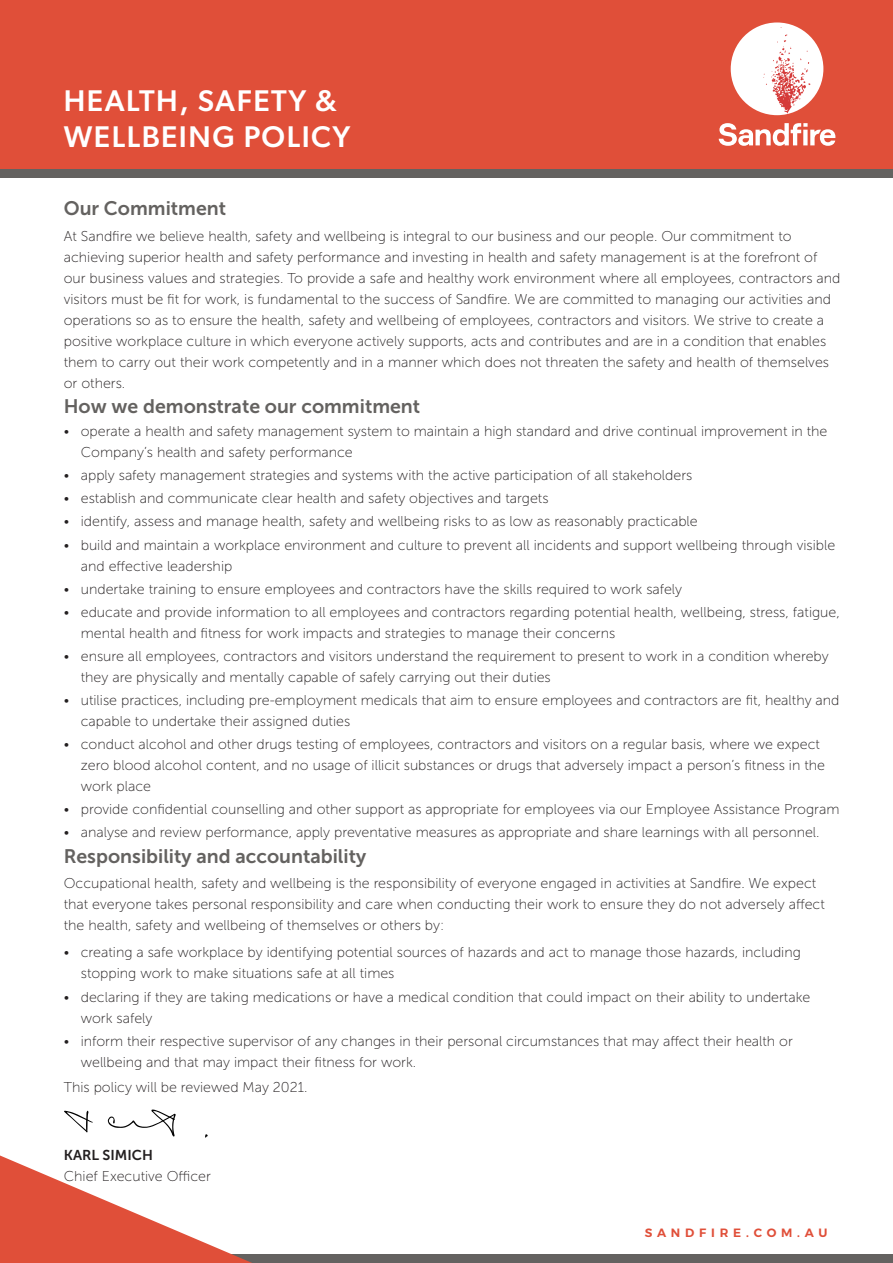
<style>
.page{position:relative;width:893px;height:1263px;background:#fff}
.page>*{position:absolute;margin:0;border:0;box-sizing:border-box;transform-origin:0 0}
.Main_Title_header_wh{font:500 30px/36px "Gibson";letter-spacing:.05em;color:#fff}
.Header_One{font:19.5px "Museo Sans 700";color:#646260}
.Body_text{font:14.25px/21px "Museo Sans 100";color:#231f20}
.Body_text-2{font:14.25px "Museo Sans 700";color:#231f20}
.t1{font:600 12px "Montserrat";letter-spacing:.4em;color:#e04f39}
</style>
<div class="page">
<div style="left:0;top:0;width:893px;height:169px;background:#e04f39"></div>
<div style="left:0;top:1254px;width:893px;height:9px;background:#646260"></div>
<div style="left:0;top:169px;width:893px;height:9px;background:#646260"></div>
<svg style="left:0;top:1155px;width:252px;height:108px"></svg>
<div style="left:731px;top:22px;width:92px;height:93px;background:#fff;border-radius:50%"></div>
<svg style="left:763px;top:27px;width:47px;height:86px"></svg>
<svg style="left:719px;top:123px;width:116px;height:23px"></svg>
<svg style="left:64px;top:1111px;width:29px;height:21px"></svg>
<svg style="left:108px;top:1109px;width:68px;height:27px"></svg>
<p class="Main_Title_header_wh" style="left:64px;top:82px;width:288px">HEALTH, SAFETY &amp;<br>WELLBEING POLICY</p>
<p class="Header_One" style="left:64px;top:198px;width:164px">Our Commitment</p>
<p class="Body_text" style="left:64px;top:225px;width:778px">At Sandfire we believe health, safety and wellbeing is integral to our business and our people. Our commitment to achieving superior health and safety performance and investing in health and safety management is at the forefront of our business values and strategies. To provide a safe and healthy work environment where all employees, contractors and visitors must be fit for work, is fundamental to the success of Sandfire. We are committed to managing our activities and operations so as to ensure the health, safety and wellbeing of employees, contractors and visitors. We strive to create a positive workplace culture in which everyone actively supports, acts and contributes and are in a condition that enables them to carry out their work competently and in a manner which does not threaten the safety and health of themselves or others.</p>
<p class="Header_One" style="left:64px;top:395px;width:358px">How we demonstrate our commitment</p>
<p class="Body_text" style="left:81px;top:421px;width:748px;text-indent:-17px">• operate a health and safety management system to maintain a high standard and drive continual improvement in the<br>Company’s health and safety performance</p>
<p class="Body_text" style="left:64px;top:465px;width:630px">• apply safety management strategies and systems with the active participation of all stakeholders</p>
<p class="Body_text" style="left:64px;top:488px;width:486px">• establish and communicate clear health and safety objectives and targets</p>
<p class="Body_text" style="left:64px;top:511px;width:635px">• identify, assess and manage health, safety and wellbeing risks to as low as reasonably practicable</p>
<p class="Body_text" style="left:81px;top:534px;width:756px;text-indent:-17px">• build and maintain a workplace environment and culture to prevent all incidents and support wellbeing through visible and effective leadership</p>
<p class="Body_text" style="left:64px;top:578px;width:620px">• undertake training to ensure employees and contractors have the skills required to work safely</p>
<p class="Body_text" style="left:81px;top:602px;width:761px;text-indent:-17px">• educate and provide information to all employees and contractors regarding potential health, wellbeing, stress, fatigue, mental health and fitness for work impacts and strategies to manage their concerns</p>
<p class="Body_text" style="left:81px;top:646px;width:749px;text-indent:-17px">• ensure all employees, contractors and visitors understand the requirement to present to work in a condition whereby they are physically and mentally capable of safely carrying out their duties</p>
<p class="Body_text" style="left:81px;top:690px;width:760px;text-indent:-17px">• utilise practices, including pre-employment medicals that aim to ensure employees and contractors are fit, healthy and capable to undertake their assigned duties</p>
<p class="Body_text" style="left:81px;top:734px;width:746px;text-indent:-17px">• conduct alcohol and other drugs testing of employees, contractors and visitors on a regular basis, where we expect zero blood alcohol content, and no usage of illicit substances or drugs that adversely impact a person’s fitness in the work place</p>
<p class="Body_text" style="left:64px;top:799px;width:777px">• provide confidential counselling and other support as appropriate for employees via our Employee Assistance Program</p>
<p class="Body_text" style="left:64px;top:822px;width:757px">• analyse and review performance, apply preventative measures as appropriate and share learnings with all personnel.</p>
<p class="Header_One" style="left:64px;top:845px;width:304px">Responsibility and accountability</p>
<p class="Body_text" style="left:64px;top:873px;width:763px">Occupational health, safety and wellbeing is the responsibility of everyone engaged in activities at Sandfire. We expect that everyone takes personal responsibility and care when conducting their work to ensure they do not adversely affect the health, safety and wellbeing of themselves or others by:</p>
<p class="Body_text" style="left:81px;top:942px;width:722px;text-indent:-17px">• creating a safe workplace by identifying potential sources of hazards and act to manage those hazards, including stopping work to make situations safe at all times</p>
<p class="Body_text" style="left:81px;top:986px;width:731px;text-indent:-17px">• declaring if they are taking medications or have a medical condition that could impact on their ability to undertake work safely</p>
<p class="Body_text" style="left:81px;top:1030px;width:714px;text-indent:-17px">• inform their respective supervisor of any changes in their personal circumstances that may affect their health or wellbeing and that may impact their fitness for work.</p>
<p class="Body_text" style="left:64px;top:1077px;width:245px">This policy will be reviewed May 2021.</p>
<p class="Body_text-2" style="left:64px;top:1147px;width:91px">KARL SIMICH</p>
<p class="Body_text" style="left:64px;top:1165px;width:149px">Chief Executive Officer</p>
<p class="t1" style="left:645px;top:1224px;width:184px">SANDFIRE.COM.AU</p>
</div>
